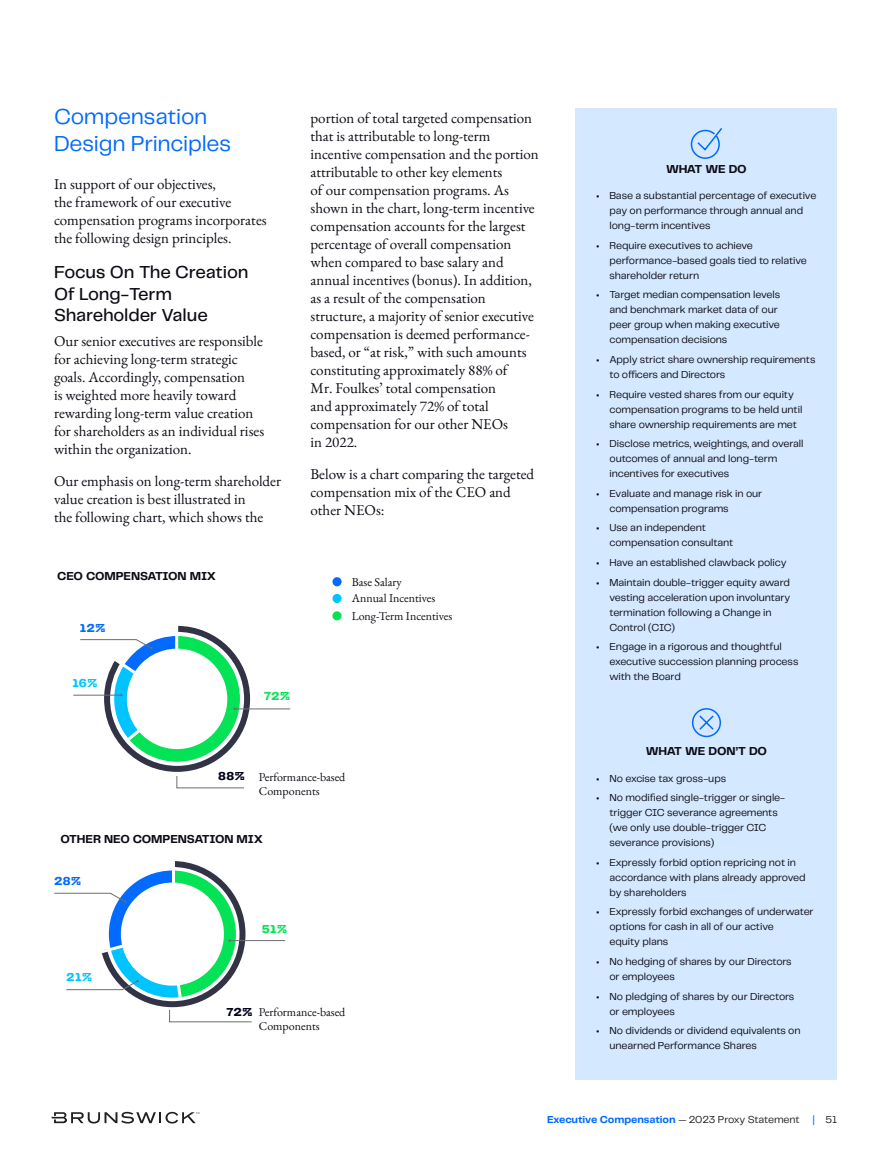
<style>
.page{position:relative;width:891px;height:1161px;background:#fff}
.page>*{position:absolute;margin:0;border:0;box-sizing:border-box;transform-origin:0 0}
.Subhead_1_NOT_Span_C{font:22.5px/27px "PP Telegraf";letter-spacing:-.01em;color:#026afe}
.Subhead_2_Black{font:500 18px/21.6px "PP Telegraf";letter-spacing:-.01em;color:#0d0c15}
.Bodycopy_10pt{font:15px/18px "EB Garamond";color:#0d0c15}
.Bodycopy_8pt{font:12px/14.4px "EB Garamond";color:#0d0c15}
.Subhead_4_All_Caps{font:700 12px "PP Telegraf";letter-spacing:-.02em;color:#0d0c15}
.t1{font:800 12px "PP Telegraf";color:#026afe}
.t2{font:800 12px "PP Telegraf";color:#00c4ff}
.t3{font:800 12px "PP Telegraf";color:#04e255}
.t4{font:800 12px "PP Telegraf";color:#000018}
.t5{font:10.5px/15px "PP Telegraf";letter-spacing:-.01em;color:#0d0c15}
.t6{font:700 10.5px "PP Telegraf";letter-spacing:-.01em;color:#026afe}
.s1{font-weight:700}
.s2{font-weight:400;color:#231f20}
.s3{font-weight:400}
</style>
<div class="page">
<svg style="left:51px;top:1112px;width:148px;height:12px"></svg>
<div style="left:576px;top:108px;width:261px;height:972px;background:#d4e8ff"></div>
<svg style="left:690px;top:128px;width:32px;height:31px"></svg>
<div style="left:692px;top:708px;width:29px;height:29px;border:2px solid #026afe;border-radius:50%"></div>
<svg style="left:699px;top:715px;width:15px;height:15px"></svg>
<hr style="left:73px;top:695px;width:49px;height:1px;background:#6c6d70">
<hr style="left:234px;top:709px;width:56px;height:1px;background:#6c6d70">
<svg style="left:80px;top:625px;width:173px;height:164px"></svg>
<hr style="left:229px;top:940px;width:56px;height:1px;background:#6d6e70">
<svg style="left:54px;top:861px;width:198px;height:162px"></svg>
<div style="left:332px;top:577px;width:10px;height:9px;background:#026afe;border-radius:50%"></div>
<div style="left:332px;top:594px;width:10px;height:9px;background:#00c4ff;border-radius:50%"></div>
<div style="left:332px;top:611px;width:10px;height:9px;background:#04e255;border-radius:50%"></div>
<p class="Subhead_1_NOT_Span_C" style="left:54px;top:102px;width:179px">Compensation<br>Design Principles</p>
<p class="Bodycopy_10pt" style="left:54px;top:175px;width:214px">In support of our objectives,<br>the framework of our executive compensation programs incorporates the following design principles.</p>
<p class="Subhead_2_Black" style="left:54px;top:261px;width:196px">Focus On The Creation<br>Of Long-Term<br>Shareholder Value</p>
<p class="Bodycopy_10pt" style="left:54px;top:332px;width:212px">Our senior executives are responsible for achieving long-term strategic goals. Accordingly, compensation<br>is weighted more heavily toward rewarding long-term value creation for shareholders as an individual rises within the organization.</p>
<p class="Bodycopy_10pt" style="left:54px;top:472px;width:229px">Our emphasis on long-term shareholder value creation is best illustrated in<br>the following chart, which shows the</p>
<p class="Subhead_4_All_Caps" style="left:57px;top:568px;width:160px">CEO COMPENSATION MIX</p>
<p class="t1" style="left:80px;top:620px;width:27px">12%</p>
<p class="t2" style="left:72px;top:674px;width:27px">16%</p>
<p class="t3" style="left:264px;top:688px;width:27px">72%</p>
<p class="Bodycopy_10pt" style="left:310px;top:109px;width:230px">portion of total targeted compensation that is attributable to long-term incentive compensation and the portion attributable to other key elements<br>of our compensation programs. As shown in the chart, long-term incentive compensation accounts for the largest percentage of overall compensation when compared to base salary and annual incentives (bonus). In addition, as a result of the compensation structure, a majority of senior executive compensation is deemed performance&shy;based, or “at risk,” with such amounts constituting approximately 88% of<br>Mr. Foulkes’ total compensation<br>and approximately 72% of total compensation for our other NEOs<br>in 2022.</p>
<p class="Bodycopy_10pt" style="left:310px;top:465px;width:225px">Below is a chart comparing the targeted compensation mix of the CEO and other NEOs:</p>
<p class="Bodycopy_8pt" style="left:352px;top:574px;width:52px">Base Salary</p>
<p class="Bodycopy_8pt" style="left:352px;top:591px;width:85px">Annual Incentives</p>
<p class="Bodycopy_8pt" style="left:352px;top:609px;width:102px">Long-Term Incentives</p>
<p class="t4" style="left:218px;top:768px;width:28px">88%</p>
<p class="Bodycopy_8pt" style="left:259px;top:769px;width:88px">Performance-based<br>Components</p>
<p class="Subhead_4_All_Caps" style="left:60px;top:831px;width:204px">OTHER NEO COMPENSATION MIX</p>
<p class="t1" style="left:54px;top:873px;width:29px">28%</p>
<p class="t2" style="left:66px;top:969px;width:27px">21%</p>
<p class="t3" style="left:262px;top:920px;width:27px">51%</p>
<p class="Bodycopy_8pt" style="left:259px;top:1005px;width:88px">Performance-based<br>Components</p>
<p class="t4" style="left:226px;top:1003px;width:27px">72%</p>
<p class="Subhead_4_All_Caps" style="left:666px;top:161px;width:82px">WHAT WE DO</p>
<p class="t5" style="left:609px;top:188px;width:208px;text-indent:-14px"><span class="s1">•</span> Base a substantial percentage of executive pay on performance through annual and long-term incentives</p>
<p class="t5" style="left:609px;top:238px;width:199px;text-indent:-14px"><span class="s1">•</span> Require executives to achieve performance-based goals tied to relative shareholder return</p>
<p class="t5" style="left:609px;top:287px;width:172px;text-indent:-14px"><span class="s1">•</span> Target median compensation levels and benchmark market data of our peer group when making executive compensation decisions</p>
<p class="t5" style="left:609px;top:352px;width:207px;text-indent:-14px"><span class="s1">•</span> Apply strict share ownership requirements to officers and Directors</p>
<p class="t5" style="left:609px;top:386px;width:194px;text-indent:-14px"><span class="s1">•</span> Require vested shares from our equity compensation programs to be held until share ownership requirements are met</p>
<p class="t5" style="left:609px;top:436px;width:196px;text-indent:-14px"><span class="s1">•</span> Disclose metrics, weightings, and overall outcomes of annual and long-term incentives for executives</p>
<p class="t5" style="left:609px;top:486px;width:154px;text-indent:-14px"><span class="s1">•</span> Evaluate and manage risk in our compensation programs</p>
<p class="t5" style="left:609px;top:520px;width:125px;text-indent:-14px"><span class="s1">•</span> Use an independent compensation consultant</p>
<p class="t5" style="left:596px;top:555px;width:192px"><span class="s1">•</span> Have an established clawback policy</p>
<p class="t5" style="left:609px;top:574px;width:182px;text-indent:-14px"><span class="s1">•</span> Maintain double-trigger equity award vesting acceleration upon involuntary termination following a Change in<br>Control (CIC)</p>
<p class="t5" style="left:609px;top:639px;width:191px;text-indent:-14px"><span class="s1">•</span> Engage in a rigorous and thoughtful executive succession planning process with the Board</p>
<p class="Subhead_4_All_Caps" style="left:646px;top:743px;width:123px">WHAT WE DON’T DO</p>
<p class="t5" style="left:596px;top:770px;width:132px"><span class="s1">•</span> No excise tax gross-ups</p>
<p class="t5" style="left:609px;top:790px;width:177px;text-indent:-14px"><span class="s1">•</span> No modified single-trigger or single&shy;trigger CIC severance agreements (we only use double-trigger CIC severance provisions)</p>
<p class="t5" style="left:609px;top:855px;width:198px;text-indent:-14px"><span class="s1">•</span> Expressly forbid option repricing not in accordance with plans already approved by shareholders</p>
<p class="t5" style="left:609px;top:904px;width:206px;text-indent:-14px"><span class="s1">•</span> Expressly forbid exchanges of underwater options for cash in all of our active<br>equity plans</p>
<p class="t5" style="left:609px;top:954px;width:184px;text-indent:-14px"><span class="s1">•</span> No hedging of shares by our Directors or employees</p>
<p class="t5" style="left:609px;top:988px;width:186px;text-indent:-14px"><span class="s1">•</span> No pledging of shares by our Directors or employees</p>
<p class="t5" style="left:609px;top:1023px;width:193px;text-indent:-14px"><span class="s1">•</span> No dividends or dividend equivalents on unearned Performance Shares</p>
<p class="t6" style="left:547px;top:1112px;width:291px">Executive Compensation <span class="s2">— 2023 Proxy Statement</span> <span class="s3">|</span> <span class="s2">51</span></p>
</div>
